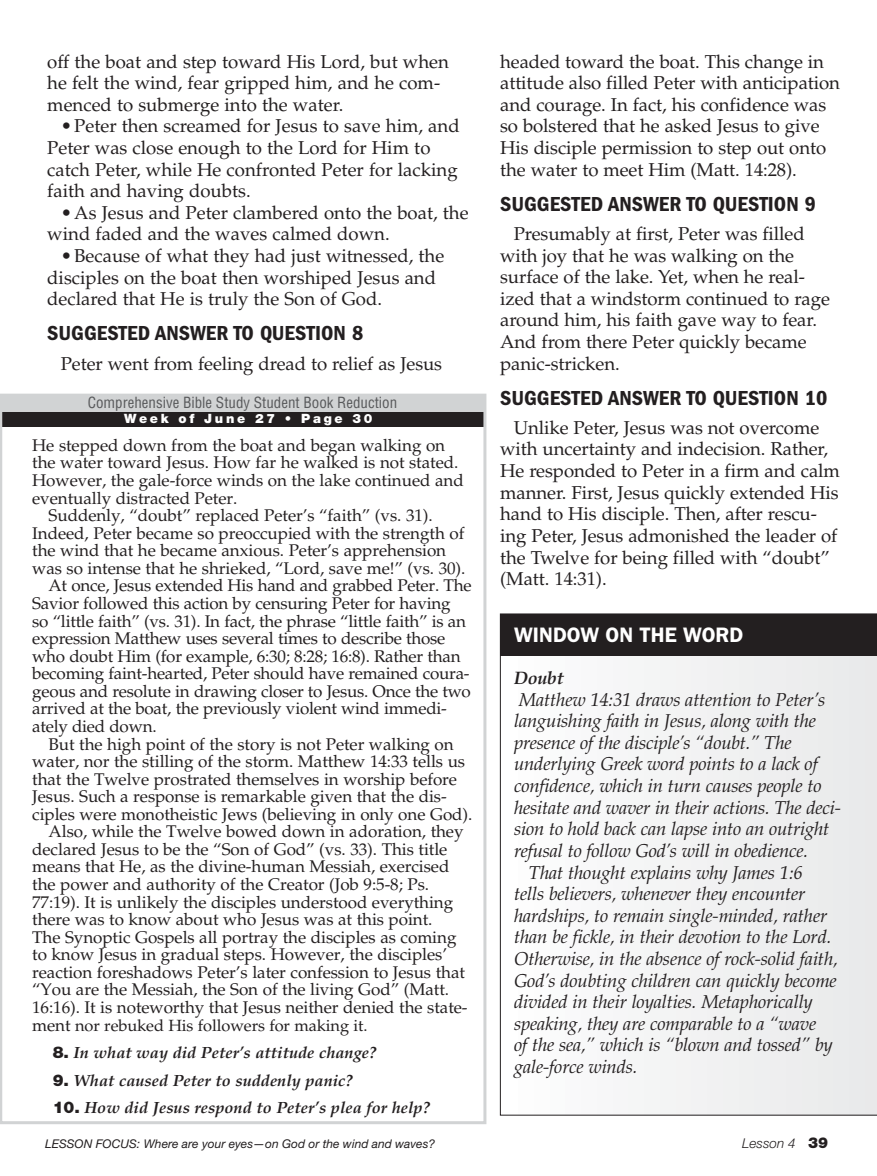
<style>
.page{position:relative;width:877px;height:1176px;background:#fff}
.page>*{position:absolute;margin:0;border:0;box-sizing:border-box;transform-origin:0 0}
.t1{font:21px "ITC Franklin Gothic Std Dm Cd";color:#231f20;scale:1.05 1}
.t2{font:600 21px "ITC Franklin Gothic Std";color:#fff}
.t3{font:18.6px/21.6px "Palatino LT Std";letter-spacing:-.005em;color:#231f20}
.t4{font:italic 18.6px "Palatino LT Std";letter-spacing:-.01em;color:#231f20}
.t5{font:italic 700 18px "Palatino LT Std";letter-spacing:-.015em;color:#231f20}
.t6{font:16.8px "Palatino LT Std";letter-spacing:-.005em;color:#231f20}
.t7{font:italic 700 16.2px "Palatino LT Std";color:#231f20}
.t8{font:16.2px "Palatino LT Std";letter-spacing:-.005em;color:#231f20}
.t9{font:condensed 15px "Helvetica LT Std";color:#58595b}
.t10{font:italic 300 13.5px "Helvetica Neue LT Std";color:#231f20}
.t11{font:900 12.9px "Helvetica Neue LT Std";letter-spacing:.21em;color:#fff}
.t12{font:italic 12px "Helvetica Neue LT Std";color:#231f20}
.s1{font-size:16.8px}
.s2{font-family:"Helvetica Neue LT Std";font-weight:900;font-style:normal}
.s3{font-weight:900;font-style:normal;font-size:15px}
</style>
<div class="page">
<div style="left:1px;top:411px;width:484px;height:15px;background:#231f20"></div>
<div style="left:0;top:393px;width:486px;height:730px;border:3px solid #d1d3d4"></div>
<div style="left:0;top:394px;width:485px;height:17px;background:#d1d3d4"></div>
<svg style="left:500px;top:613px;width:377px;height:501px"></svg>
<p class="t3" style="left:47px;top:51px;width:403px">off the boat and step toward His Lord, but when he felt the wind, fear gripped him, and he com&shy;menced to submerge into the water.</p>
<p class="t3" style="left:47px;top:116px;width:414px;text-indent:14px">•Peter then screamed for Jesus to save him, and Peter was close enough to the Lord for Him to catch Peter, while He confronted Peter for lacking faith and having doubts.</p>
<p class="t3" style="left:47px;top:202px;width:423px;text-indent:14px">•As Jesus and Peter clambered onto the boat, the wind faded and the waves calmed down.</p>
<p class="t3" style="left:47px;top:245px;width:399px;text-indent:14px">•Because of what they had just witnessed, the disciples on the boat then worshiped Jesus and declared that He is truly the Son of God.</p>
<p class="t1" style="left:47px;top:321px;width:302px">SUGGESTED ANSWER TO QUESTION 8</p>
<p class="t3" style="left:61px;top:353px;width:383px">Peter went from feeling dread to relief as Jesus</p>
<p class="t9" style="left:88px;top:393px;width:311px">Comprehensive Bible Study Student Book Reduction</p>
<p class="t11" style="left:124px;top:411px;width:250px">Week of June 27 • Page 30</p>
<p class="t6" style="left:32px;top:435px;width:414px">He stepped down from the boat and began walking on</p>
<p class="t6" style="left:32px;top:453px;width:428px">the water toward Jesus. How far he walked is not stated.</p>
<p class="t6" style="left:32px;top:470px;width:433px">However, the gale-force winds on the lake continued and</p>
<p class="t6" style="left:32px;top:488px;width:207px">eventually distracted Peter.</p>
<p class="t6" style="left:49px;top:505px;width:386px">Suddenly, “doubt” replaced Peter’s “faith” (vs. 31).</p>
<p class="t6" style="left:32px;top:523px;width:434px">Indeed, Peter became so preoccupied with the strength of</p>
<p class="t6" style="left:32px;top:540px;width:415px">the wind that he became anxious. Peter’s apprehension</p>
<p class="t6" style="left:32px;top:558px;width:435px">was so intense that he shrieked, “Lord, save me!” (vs. 30).</p>
<p class="t6" style="left:49px;top:575px;width:424px">At once, Jesus extended His hand and grabbed Peter. The</p>
<p class="t6" style="left:32px;top:593px;width:420px">Savior followed this action by censuring Peter for having</p>
<p class="t6" style="left:32px;top:610px;width:435px">so “little faith” (vs. 31). In fact, the phrase “little faith” is an</p>
<p class="t6" style="left:32px;top:628px;width:415px">expression Matthew uses several times to describe those</p>
<p class="t6" style="left:32px;top:646px;width:430px">who doubt Him (for example, 6:30; 8:28; 16:8). Rather than</p>
<p class="t6" style="left:32px;top:663px;width:439px">becoming faint-hearted, Peter should have remained coura-</p>
<p class="t6" style="left:32px;top:681px;width:440px">geous and resolute in drawing closer to Jesus. Once the two</p>
<p class="t6" style="left:32px;top:698px;width:416px">arrived at the boat, the previously violent wind immedi-</p>
<p class="t6" style="left:32px;top:716px;width:126px">ately died down.</p>
<p class="t6" style="left:49px;top:733px;width:407px">But the high point of the story is not Peter walking on</p>
<p class="t6" style="left:32px;top:751px;width:434px">water, nor the stilling of the storm. Matthew 14:33 tells us</p>
<p class="t6" style="left:32px;top:768px;width:426px">that the Twelve prostrated themselves in worship before</p>
<p class="t6" style="left:32px;top:786px;width:416px">Jesus. Such a response is remarkable given that the dis-</p>
<p class="t6" style="left:32px;top:804px;width:442px">ciples were monotheistic Jews (believing in only one God).</p>
<p class="t6" style="left:49px;top:821px;width:416px">Also, while the Twelve bowed down in adoration, they</p>
<p class="t6" style="left:32px;top:839px;width:417px">declared Jesus to be the “Son of God” (vs. 33). This title</p>
<p class="t6" style="left:32px;top:856px;width:419px">means that He, as the divine-human Messiah, exercised</p>
<p class="t6" style="left:32px;top:874px;width:398px">the power and authority of the Creator (Job 9:5-8; Ps.</p>
<p class="t6" style="left:32px;top:891px;width:423px">77:19). It is unlikely the disciples understood everything</p>
<p class="t6" style="left:32px;top:909px;width:402px">there was to know about who Jesus was at this point.</p>
<p class="t6" style="left:32px;top:926px;width:426px">The Synoptic Gospels all portray the disciples as coming</p>
<p class="t6" style="left:32px;top:944px;width:416px">to know Jesus in gradual steps. However, the disciples’</p>
<p class="t6" style="left:32px;top:961px;width:434px">reaction foreshadows Peter’s later confession to Jesus that</p>
<p class="t6" style="left:32px;top:979px;width:418px">“You are the Messiah, the Son of the living God” (Matt.</p>
<p class="t6" style="left:32px;top:997px;width:437px">16:16). It is noteworthy that Jesus neither denied the state-</p>
<p class="t8" style="left:32px;top:1015px;width:337px"><span class="s1">ment</span> nor rebuked His followers for making it.</p>
<p class="t7" style="left:53px;top:1043px;width:325px"><span class="s2">8.</span> In what way did Peter’s attitude change?</p>
<p class="t7" style="left:53px;top:1070px;width:302px"><span class="s2">9.</span> What caused Peter to suddenly panic?</p>
<p class="t7" style="left:53px;top:1097px;width:379px"><span class="s2">10.</span> How did Jesus respond to Peter’s plea for help?</p>
<p class="t3" style="left:500px;top:51px;width:341px">headed toward the boat. This change in attitude also filled Peter with anticipation and courage. In fact, his confidence was so bolstered that he asked Jesus to give His disciple permission to step out onto the water to meet Him (Matt. 14:28).</p>
<p class="t1" style="left:500px;top:192px;width:302px">SUGGESTED ANSWER TO QUESTION 9</p>
<p class="t3" style="left:500px;top:223px;width:331px;text-indent:14px">Presumably at first, Peter was filled with joy that he was walking on the surface of the lake. Yet, when he real&shy;ized that a windstorm continued to rage around him, his faith gave way to fear.<br>And from there Peter quickly became panic-stricken.</p>
<p class="t1" style="left:500px;top:385px;width:313px">SUGGESTED ANSWER TO QUESTION 10</p>
<p class="t3" style="left:500px;top:417px;width:341px;text-indent:14px">Unlike Peter, Jesus was not overcome with uncertainty and indecision. Rather, He responded to Peter in a firm and calm manner. First, Jesus quickly extended His hand to His disciple. Then, after rescu&shy;ing Peter, Jesus admonished the leader of the Twelve for being filled with “doubt” (Matt. 14:31).</p>
<p class="t2" style="left:514px;top:622px;width:231px">WINDOW ON THE WORD</p>
<p class="t5" style="left:514px;top:667px;width:51px">Doubt</p>
<p class="t4" style="left:519px;top:688px;width:308px">Matthew 14:31 draws attention to Peter’s</p>
<p class="t4" style="left:514px;top:710px;width:304px">languishing faith in Jesus, along with the</p>
<p class="t4" style="left:514px;top:731px;width:279px">presence of the disciple’s “doubt.” The</p>
<p class="t4" style="left:514px;top:753px;width:305px">underlying Greek word points to a lack of</p>
<p class="t4" style="left:514px;top:774px;width:309px">confidence, which in turn causes people to</p>
<p class="t4" style="left:514px;top:796px;width:328px">hesitate and waver in their actions. The deci-</p>
<p class="t4" style="left:514px;top:818px;width:317px">sion to hold back can lapse into an outright</p>
<p class="t4" style="left:514px;top:839px;width:296px">refusal to follow God’s will in obedience.</p>
<p class="t4" style="left:529px;top:861px;width:275px">That thought explains why James 1:6</p>
<p class="t4" style="left:514px;top:882px;width:293px">tells believers, whenever they encounter</p>
<p class="t4" style="left:514px;top:904px;width:315px">hardships, to remain single-minded, rather</p>
<p class="t4" style="left:514px;top:926px;width:319px">than be fickle, in their devotion to the Lord.</p>
<p class="t4" style="left:514px;top:947px;width:325px">Otherwise, in the absence of rock-solid faith,</p>
<p class="t4" style="left:514px;top:969px;width:324px">God’s doubting children can quickly become</p>
<p class="t4" style="left:514px;top:990px;width:300px">divided in their loyalties. Metaphorically</p>
<p class="t4" style="left:514px;top:1012px;width:304px">speaking, they are comparable to a “wave</p>
<p class="t4" style="left:514px;top:1033px;width:320px">of the sea,” which is “blown and tossed” by</p>
<p class="t4" style="left:514px;top:1055px;width:125px">gale-force winds.</p>
<p class="t12" style="left:45px;top:1136px;width:392px">LESSON FOCUS: Where are your eyes—on God or the wind and waves?</p>
<p class="t10" style="left:742px;top:1135px;width:87px">Lesson 4 <span class="s3">39</span></p>
</div>
